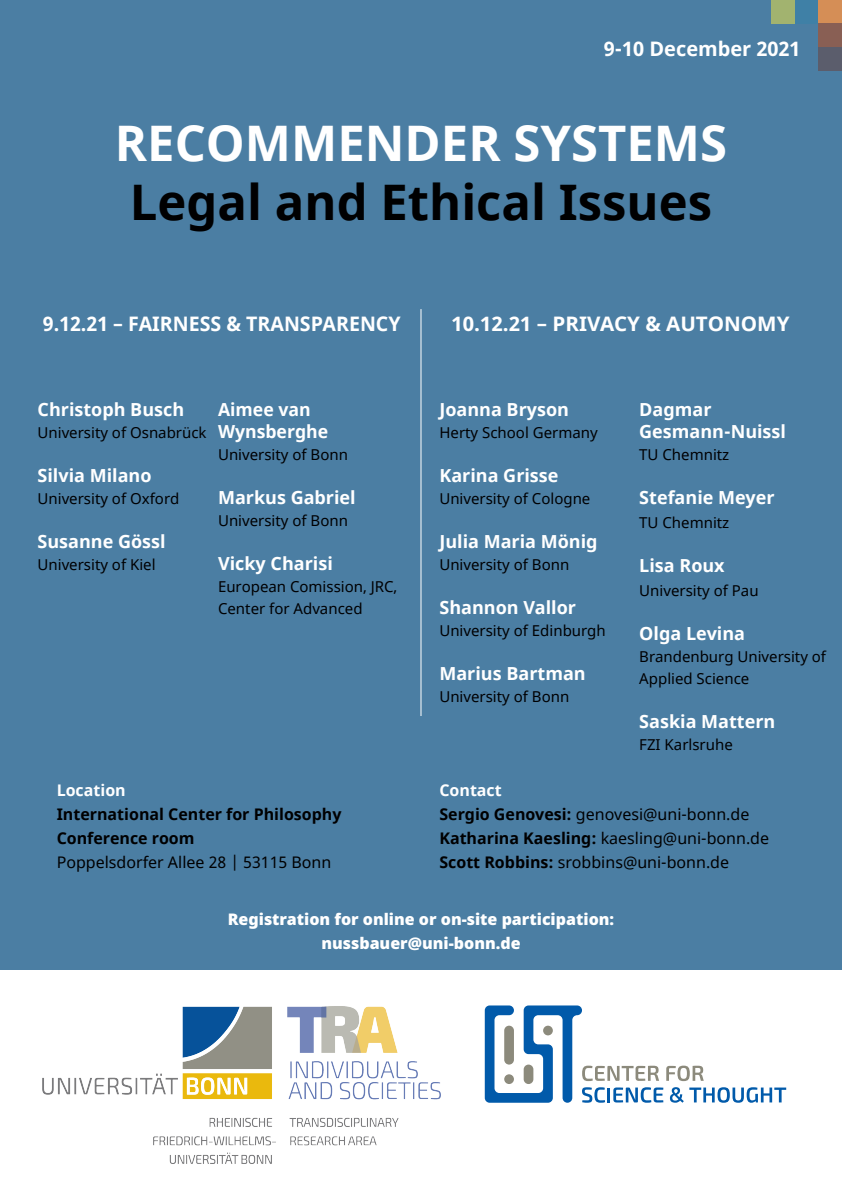
<style>
.page{position:relative;width:842px;height:1191px;background:#fff}
.page>*{position:absolute;margin:0;border:0;box-sizing:border-box;transform-origin:0 0}
.t1{font:700 49px "Noto Sans";color:#000001}
.t2{font:700 49px "Noto Sans";color:#fff}
.t3{font:700 20px "Noto Sans";color:#fff}
.t4{font:700 18px/22px "Noto Sans";color:#fff}
.t5{font:16px "Noto Sans";color:#000001}
.t6{font:900 16px "Noto Sans";color:#fff}
.t7{font:700 16px "Noto Sans";color:#000001}
.t8{font:700 16px "Noto Sans";color:#fff}
.t9{font:15px/22px "Noto Sans";color:#000002}
.s1{font-weight:700}
</style>
<div class="page">
<div style="left:0;top:0;width:842px;height:969px;background:#4b7ea3"></div>
<div style="left:818px;top:0;width:24px;height:23px;background:#d58e56"></div>
<div style="left:818px;top:23px;width:24px;height:24px;background:#895f54"></div>
<div style="left:818px;top:47px;width:24px;height:23px;background:#5b5d6c"></div>
<div style="left:794px;top:0;width:24px;height:23px;background:#3f80a6"></div>
<div style="left:771px;top:0;width:23px;height:23px;background:#a2b36f"></div>
<svg style="left:485px;top:1005px;width:301px;height:97px"></svg>
<div style="left:504px;top:1025px;width:10px;height:39px;background:#8c8a7c;border-radius:5px"></div>
<div style="left:504px;top:1074px;width:10px;height:10px;background:#8c8a7c;border-radius:50%"></div>
<div style="left:524px;top:1064px;width:9px;height:20px;background:#8c8a7c;border-radius:5px"></div>
<div style="left:543px;top:1025px;width:10px;height:10px;background:#8c8a7c;border-radius:50%"></div>
<hr style="left:420px;top:309px;width:1px;height:407px;background:#fff">
<img style="left:42px;top:1006px;width:399px;height:158px">
<p class="t3" style="left:604px;top:35px;width:198px">9-10 December 2021</p>
<p class="t2" style="left:115px;top:108px;width:614px">RECOMMENDER SYSTEMS</p>
<p class="t1" style="left:130px;top:167px;width:584px">Legal and Ethical Issues</p>
<p class="t3" style="left:43px;top:309px;width:359px">9.12.21 – FAIRNESS &amp; TRANSPARENCY</p>
<p class="t3" style="left:452px;top:309px;width:339px">10.12.21 – PRIVACY &amp; AUTONOMY</p>
<p class="t4" style="left:38px;top:398px;width:148px">Christoph Busch</p>
<p class="t9" style="left:38px;top:421px;width:171px">University of Osnabrück</p>
<p class="t4" style="left:38px;top:464px;width:115px">Silvia Milano</p>
<p class="t9" style="left:38px;top:487px;width:143px">University of Oxford</p>
<p class="t4" style="left:38px;top:530px;width:130px">Susanne Gössl</p>
<p class="t9" style="left:38px;top:553px;width:120px">University of Kiel</p>
<p class="t4" style="left:218px;top:398px;width:94px">Aimee van</p>
<p class="t4" style="left:218px;top:420px;width:112px">Wynsberghe</p>
<p class="t9" style="left:218px;top:443px;width:131px">University of Bonn</p>
<p class="t4" style="left:218px;top:486px;width:139px">Markus Gabriel</p>
<p class="t9" style="left:218px;top:509px;width:131px">University of Bonn</p>
<p class="t4" style="left:218px;top:552px;width:116px">Vicky Charisi</p>
<p class="t9" style="left:218px;top:575px;width:181px">European Comission, JRC,<br>Center for Advanced</p>
<p class="t4" style="left:439px;top:398px;width:131px">Joanna Bryson</p>
<p class="t9" style="left:439px;top:421px;width:160px">Herty School Germany</p>
<p class="t4" style="left:439px;top:464px;width:121px">Karina Grisse</p>
<p class="t9" style="left:439px;top:487px;width:152px">University of Cologne</p>
<p class="t4" style="left:439px;top:530px;width:160px">Julia Maria Mönig</p>
<p class="t9" style="left:439px;top:553px;width:131px">University of Bonn</p>
<p class="t4" style="left:439px;top:596px;width:138px">Shannon Vallor</p>
<p class="t9" style="left:439px;top:619px;width:168px">University of Edinburgh</p>
<p class="t4" style="left:439px;top:662px;width:148px">Marius Bartman</p>
<p class="t9" style="left:439px;top:685px;width:131px">University of Bonn</p>
<p class="t4" style="left:639px;top:398px;width:148px">Dagmar<br>Gesmann-Nuissl</p>
<p class="t9" style="left:639px;top:443px;width:92px">TU Chemnitz</p>
<p class="t4" style="left:639px;top:486px;width:137px">Stefanie Meyer</p>
<p class="t9" style="left:639px;top:511px;width:92px">TU Chemnitz</p>
<p class="t4" style="left:639px;top:554px;width:87px">Lisa Roux</p>
<p class="t9" style="left:639px;top:579px;width:121px">University of Pau</p>
<p class="t4" style="left:639px;top:622px;width:107px">Olga Levina</p>
<p class="t9" style="left:639px;top:645px;width:188px">Brandenburg University of<br>Applied Science</p>
<p class="t4" style="left:639px;top:710px;width:138px">Saskia Mattern</p>
<p class="t9" style="left:639px;top:733px;width:95px">FZI Karlsruhe</p>
<p class="t8" style="left:57px;top:778px;width:71px">Location</p>
<p class="t7" style="left:57px;top:802px;width:286px">International Center for Philosophy</p>
<p class="t7" style="left:57px;top:826px;width:139px">Conference room</p>
<p class="t5" style="left:57px;top:850px;width:276px">Poppelsdorfer Allee 28 | 53115 Bonn</p>
<p class="t8" style="left:439px;top:778px;width:64px">Contact</p>
<p class="t5" style="left:439px;top:802px;width:311px"><span class="s1">Sergio Genovesi:</span> genovesi@uni-bonn.de</p>
<p class="t5" style="left:439px;top:826px;width:331px"><span class="s1">Katharina Kaesling:</span> kaesling@uni-bonn.de</p>
<p class="t5" style="left:439px;top:850px;width:291px"><span class="s1">Scott Robbins:</span> srobbins@uni-bonn.de</p>
<p class="t6" style="left:228px;top:906px;width:388px">Registration for online or on-site participation:</p>
<p class="t6" style="left:321px;top:930px;width:201px">nussbauer@uni-bonn.de</p>
</div>
